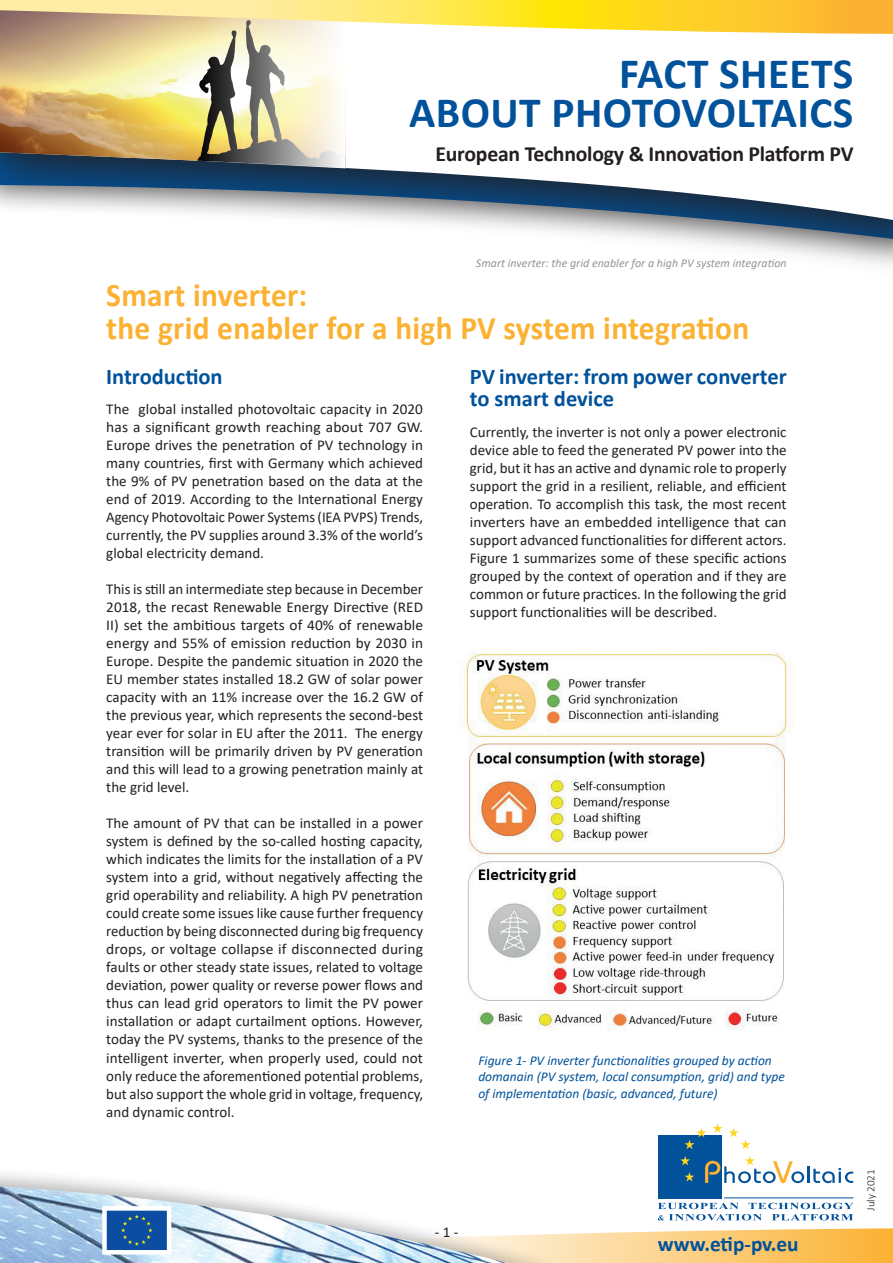
<style>
.page{position:relative;width:893px;height:1263px;background:#fff}
.page>*{position:absolute;margin:0;border:0;box-sizing:border-box;transform-origin:0 0}
.t1{font:700 43.35px/39px "Calibri";letter-spacing:.01em;color:#01529b;text-align:right}
.t2{font:700 33px/33px "Calibri";letter-spacing:.01em;color:#fbb131;scale:.95 1}
.t3{font:700 22.5px/22.5px "Calibri";color:#01529b}
.t4{font:700 21.75px "Calibri";letter-spacing:-.01em;color:#231f20}
.t5{font:700 21.3px "Calibri";color:#01529b}
.t6{font:15px/18px "Calibri";color:#231f20;text-align:justify}
.t7{font:italic 13.5px/16.5px "Calibri";color:#01529b}
.t8{font:italic 12px "Calibri";color:#939598}
.t9{font:300 11.25px "Calibri";letter-spacing:-.01em;color:#231f20}
</style>
<div class="page">
<svg style="left:561px;top:1228px;width:332px;height:35px;background:#fcce7e"></svg>
<svg style="left:418px;top:222px;width:475px;height:43px"></svg>
<svg style="left:0;top:168px;width:893px;height:54px"></svg>
<svg style="left:0;top:0;width:893px;height:168px"></svg>
<div style="left:0;top:1166px;width:561px;height:97px;background:#231f20;opacity:.3"></div>
<img style="left:0;top:1186px;width:508px;height:77px">
<div style="left:106px;top:1209px;width:62px;height:42px;background:#0d4da1"></div>
<svg style="left:121px;top:1214px;width:31px;height:32px"></svg>
<div style="left:102px;top:1206px;width:69px;height:48px;border:4px solid #fff"></div>
<img style="left:462px;top:652px;width:330px;height:378px">
<svg style="left:658px;top:1203px;width:195px;height:17px"></svg>
<div style="left:658px;top:1135px;width:63px;height:63px;background:#01529b"></div>
<svg style="left:713px;top:1123px;width:9px;height:10px"></svg>
<svg style="left:685px;top:1128px;width:21px;height:21px"></svg>
<svg style="left:680px;top:1156px;width:10px;height:9px"></svg>
<svg style="left:685px;top:1172px;width:9px;height:9px"></svg>
<svg style="left:729px;top:1128px;width:21px;height:21px"></svg>
<svg style="left:705px;top:1156px;width:99px;height:27px"></svg>
<hr style="left:807px;top:1166px;width:3px;height:17px;background:#01529b">
<svg style="left:813px;top:1168px;width:40px;height:15px"></svg>
<hr style="left:724px;top:1197px;width:129px;height:1px;background:#01529b">
<h1 class="t1" style="left:409px;top:53px;width:446px">FACT SHEETS<br>ABOUT PHOTOVOLTAICS</h1>
<h3 class="t4" style="left:435px;top:139px;width:420px">European Technology &amp; Innovation Platform PV</h3>
<p class="t8" style="left:476px;top:255px;width:312px">Smart inverter: the grid enabler for a high PV system integration</p>
<h2 class="t2" style="left:106px;top:278px;width:678px">Smart inverter:<br>the grid enabler for a high PV system integration</h2>
<h3 class="t3" style="left:106px;top:365px;width:118px">Introduction</h3>
<p class="t6" style="left:106px;top:400px;width:318px">The global installed photovoltaic capacity in 2020 has a significant growth reaching about 707 GW.<br>Europe drives the penetration of PV technology in many countries, first with Germany which achieved the 9% of PV penetration based on the data at the end of 2019. According to the International Energy Agency Photovoltaic Power Systems (IEA PVPS) Trends, currently, the PV supplies around 3.3% of the world’s global electricity demand.</p>
<p class="t6" style="left:106px;top:580px;width:318px">This is still an intermediate step because in December 2018, the recast Renewable Energy Directive (RED II) set the ambitious targets of 40% of renewable energy and 55% of emission reduction by 2030 in Europe. Despite the pandemic situation in 2020 the EU member states installed 18.2 GW of solar power capacity with an 11% increase over the 16.2 GW of the previous year, which represents the second-best year ever for solar in EU after the 2011. The energy transition will be primarily driven by PV generation and this will lead to a growing penetration mainly at the grid level.</p>
<p class="t6" style="left:106px;top:814px;width:318px">The amount of PV that can be installed in a power system is defined by the so-called hosting capacity, which indicates the limits for the installation of a PV system into a grid, without negatively affecting the grid operability and reliability. A high PV penetration could create some issues like cause further frequency reduction by being disconnected during big frequency drops, or voltage collapse if disconnected during faults or other steady state issues, related to voltage deviation, power quality or reverse power flows and thus can lead grid operators to limit the PV power installation or adapt curtailment options. However, today the PV systems, thanks to the presence of the intelligent inverter, when properly used, could not only reduce the aforementioned potential problems, but also support the whole grid in voltage, frequency, and dynamic control.</p>
<h3 class="t3" style="left:470px;top:365px;width:318px">PV inverter: from power converter to smart device</h3>
<p class="t6" style="left:470px;top:423px;width:318px">Currently, the inverter is not only a power electronic device able to feed the generated PV power into the grid, but it has an active and dynamic role to properly support the grid in a resilient, reliable, and efficient operation. To accomplish this task, the most recent inverters have an embedded intelligence that can support advanced functionalities for different actors.<br>Figure 1 summarizes some of these specific actions grouped by the context of operation and if they are common or future practices. In the following the grid support functionalities will be described.</p>
<p class="t7" style="left:478px;top:1051px;width:308px">Figure 1- PV inverter functionalities grouped by action domanain (PV system, local consumption, grid) and type of implementation (basic, advanced, future)</p>
<p class="t6" style="left:435px;top:1223px;width:25px">- 1 -</p>
<h3 class="t5" style="left:658px;top:1229px;width:142px">www.etip-pv.eu</h3>
<p class="t9" style="left:864px;top:1211px;width:43px;rotate:-90deg">July 2021</p>
</div>
